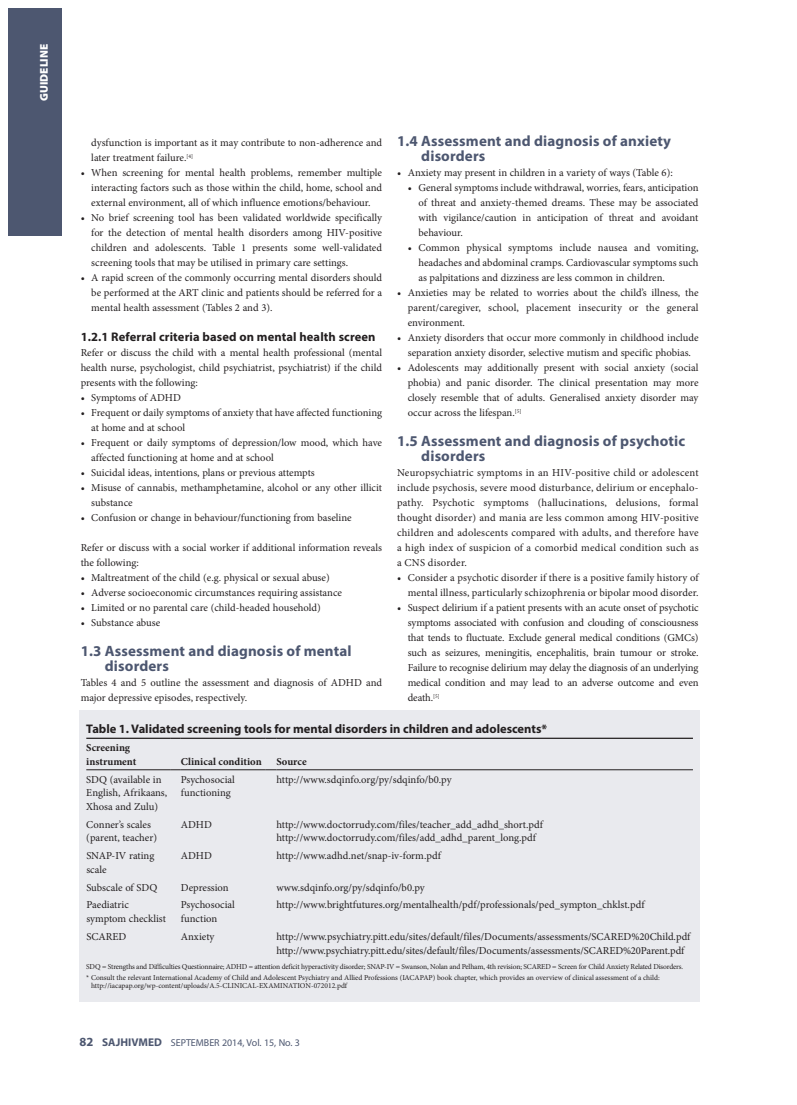
<style>
.page{position:relative;width:797px;height:1105px;background:#fff}
.page>*{position:absolute;margin:0;border:0;box-sizing:border-box;transform-origin:0 0}
.t1{font:700 15px/15px "Myriad Pro";letter-spacing:.01em;color:#4d5770}
.t2{font:700 12.5px "Myriad Pro";color:#231f20}
.t3{font:900 11.25px "Myriad Pro";color:#fff}
.t4{font:10.62px/15px "Minion Pro";color:#231f20}
.t5{font:10.62px/15px "Minion Pro";letter-spacing:.02em;color:#231f20}
.t6{font:700 10.62px/13.8px "Minion Pro";color:#231f20}
.t7{font:10px "Myriad Pro";color:#4d5770}
.t8{font:7.5px/11px "Minion Pro";letter-spacing:-.01em;color:#231f20}
.s1{font-weight:700;font-size:12.5px}
.s2{font-weight:700;font-size:11.25px}
</style>
<div class="page">
<div style="left:9px;top:9px;width:53px;height:227px;background:#4d5770"></div>
<div style="left:79px;top:710px;width:621px;height:291px;background:#e9eaee"></div>
<hr style="left:86px;top:738px;width:84px;height:1px;background:#231f20">
<hr style="left:181px;top:738px;width:85px;height:1px;background:#231f20">
<hr style="left:276px;top:738px;width:417px;height:1px;background:#231f20">
<hr style="left:86px;top:769px;width:84px;height:1px;background:#231f20">
<hr style="left:181px;top:769px;width:85px;height:1px;background:#231f20">
<hr style="left:276px;top:769px;width:417px;height:1px;background:#231f20">
<p class="t3" style="left:38px;top:101px;width:58px;rotate:-90deg">GUIDELINE</p>
<h1 class="t1" style="left:421px;top:133px;width:251px;text-indent:-24px">1.4 Assessment and diagnosis of anxiety disorders</h1>
<p class="t4" style="left:397px;top:165px;width:277px">• Anxiety may present in children in a variety of ways (Table 6):</p>
<p class="t4" style="left:418px;top:180px;width:282px;text-align:justify;text-indent:-11px">• General symptoms include withdrawal, worries, fears, anticipation of threat and anxiety-themed dreams. These may be associated with vigilance/caution in anticipation of threat and avoidant behaviour.</p>
<p class="t4" style="left:418px;top:240px;width:282px;text-align:justify;text-indent:-11px">• Common physical symptoms include nausea and vomiting, headaches and abdominal cramps. Cardiovascular symptoms such as palpitations and dizziness are less common in children.</p>
<p class="t4" style="left:408px;top:285px;width:292px;text-align:justify;text-indent:-11px">• Anxieties may be related to worries about the child’s illness, the parent/caregiver, school, placement insecurity or the general environment.</p>
<p class="t4" style="left:397px;top:330px;width:303px;text-align:center">• Anxiety disorders that occur more commonly in childhood include separation anxiety disorder, selective mutism and specific phobias.</p>
<p class="t4" style="left:408px;top:360px;width:292px;text-align:justify;text-indent:-11px">• Adolescents may additionally present with social anxiety (social phobia) and panic disorder. The clinical presentation may more closely resemble that of adults. Generalised anxiety disorder may occur across the lifespan.<sup>[5]</sup></p>
<h1 class="t1" style="left:421px;top:433px;width:265px;text-indent:-24px">1.5 Assessment and diagnosis of psychotic disorders</h1>
<p class="t5" style="left:397px;top:465px;width:303px">Neuropsychiatric symptoms in an HIV-positive child or adolescent include psychosis, severe mood disturbance, delirium or encephalo&shy;pathy. Psychotic symptoms (hallucinations, delusions, formal thought disorder) and mania are less common among HIV-positive children and adolescents compared with adults, and therefore have a high index of suspicion of a comorbid medical condition such as a CNS disorder.</p>
<p class="t4" style="left:397px;top:570px;width:303px;text-align:right">• Consider a psychotic disorder if there is a positive family history of mental illness, particularly schizophrenia or bipolar mood disorder.</p>
<p class="t4" style="left:408px;top:600px;width:292px;text-align:justify;text-indent:-11px">• Suspect delirium if a patient presents with an acute onset of psychotic symptoms associated with confusion and clouding of consciousness that tends to fluctuate. Exclude general medical conditions (GMCs) such as seizures, meningitis, encephalitis, brain tumour or stroke.<br>Failure to recognise delirium may delay the diagnosis of an underlying medical condition and may lead to an adverse outcome and even death.<sup>[5]</sup></p>
<p class="t2" style="left:86px;top:721px;width:462px">Table 1. Validated screening tools for mental disorders in children and adolescents*</p>
<p class="t6" style="left:86px;top:741px;width:52px">Screening instrument</p>
<p class="t4" style="left:91px;top:135px;width:292px">dysfunction is important as it may contribute to non-adherence and later treatment failure.<sup>[4]</sup></p>
<p class="t4" style="left:91px;top:165px;width:292px;text-align:justify;text-indent:-11px">• When screening for mental health problems, remember multiple interacting factors such as those within the child, home, school and external environment, all of which influence emotions/behaviour.</p>
<p class="t4" style="left:91px;top:210px;width:292px;text-align:justify;text-indent:-11px">• No brief screening tool has been validated worldwide specifically for the detection of mental health disorders among HIV-positive children and adolescents. Table 1 presents some well-validated screening tools that may be utilised in primary care settings.</p>
<p class="t4" style="left:91px;top:270px;width:292px;text-align:justify;text-indent:-11px">• A rapid screen of the commonly occurring mental disorders should be performed at the ART clinic and patients should be referred for a mental health assessment (Tables 2 and 3).</p>
<p class="t2" style="left:81px;top:329px;width:296px">1.2.1 Referral criteria based on mental health screen</p>
<p class="t4" style="left:81px;top:345px;width:303px;text-align:justify">Refer or discuss the child with a mental health professional (mental health nurse, psychologist, child psychiatrist, psychiatrist) if the child presents with the following:</p>
<p class="t4" style="left:81px;top:390px;width:102px">• Symptoms of ADHD</p>
<p class="t4" style="left:91px;top:405px;width:292px;text-indent:-11px">• Frequent or daily symptoms of anxiety that have affected functioning at home and at school</p>
<p class="t4" style="left:91px;top:435px;width:292px;text-indent:-11px">• Frequent or daily symptoms of depression/low mood, which have affected functioning at home and at school</p>
<p class="t4" style="left:81px;top:465px;width:236px">• Suicidal ideas, intentions, plans or previous attempts</p>
<p class="t4" style="left:91px;top:480px;width:292px;text-indent:-11px">• Misuse of cannabis, methamphetamine, alcohol or any other illicit substance</p>
<p class="t4" style="left:81px;top:510px;width:272px">• Confusion or change in behaviour/functioning from baseline</p>
<p class="t4" style="left:81px;top:540px;width:303px">Refer or discuss with a social worker if additional information reveals the following:</p>
<p class="t4" style="left:81px;top:570px;width:251px">• Maltreatment of the child (e.g. physical or sexual abuse)</p>
<p class="t4" style="left:81px;top:585px;width:263px">• Adverse socioeconomic circumstances requiring assistance</p>
<p class="t4" style="left:81px;top:600px;width:242px">• Limited or no parental care (child-headed household)</p>
<p class="t4" style="left:81px;top:615px;width:81px">• Substance abuse</p>
<h1 class="t1" style="left:105px;top:643px;width:248px;text-indent:-24px">1.3 Assessment and diagnosis of mental disorders</h1>
<p class="t4" style="left:81px;top:675px;width:303px">Tables 4 and 5 outline the assessment and diagnosis of ADHD and major depressive episodes, respectively.</p>
<p class="t6" style="left:181px;top:754px;width:82px">Clinical condition</p>
<p class="t6" style="left:276px;top:754px;width:32px">Source</p>
<p class="t4" style="left:86px;top:772px;width:82px;line-height:13.8px">SDQ (available in<br>English, Afrikaans,<br>Xhosa and Zulu)</p>
<p class="t4" style="left:181px;top:772px;width:56px;line-height:13.8px">Psychosocial functioning</p>
<p class="t4" style="left:276px;top:772px;width:177px">http://www.sdqinfo.org/py/sdqinfo/b0.py</p>
<p class="t4" style="left:86px;top:817px;width:72px;line-height:13.8px">Conner’s scales (parent, teacher)</p>
<p class="t4" style="left:181px;top:817px;width:33px">ADHD</p>
<p class="t4" style="left:276px;top:817px;width:268px;line-height:13.8px">http://www.doctorrudy.com/files/teacher_add_adhd_short.pdf http://www.doctorrudy.com/files/add_adhd_parent_long.pdf</p>
<p class="t4" style="left:86px;top:849px;width:69px;line-height:13.8px">SNAP-IV rating scale</p>
<p class="t4" style="left:181px;top:848px;width:33px">ADHD</p>
<p class="t4" style="left:276px;top:848px;width:166px">http://www.adhd.net/snap-iv-form.pdf</p>
<p class="t4" style="left:86px;top:880px;width:72px">Subscale of SDQ</p>
<p class="t4" style="left:181px;top:880px;width:49px">Depression</p>
<p class="t4" style="left:276px;top:880px;width:150px">www.sdqinfo.org/py/sdqinfo/b0.py</p>
<p class="t4" style="left:86px;top:898px;width:81px;line-height:13.8px">Paediatric symptom checklist</p>
<p class="t4" style="left:181px;top:898px;width:56px;line-height:13.8px">Psychosocial function</p>
<p class="t4" style="left:276px;top:897px;width:369px">http://www.brightfutures.org/mentalhealth/pdf/professionals/ped_sympton_chklst.pdf</p>
<p class="t4" style="left:86px;top:929px;width:41px">SCARED</p>
<p class="t4" style="left:181px;top:929px;width:35px">Anxiety</p>
<p class="t4" style="left:276px;top:930px;width:415px;line-height:13.8px">http://www.psychiatry.pitt.edu/sites/default/files/Documents/assessments/SCARED%20Child.pdf http://www.psychiatry.pitt.edu/sites/default/files/Documents/assessments/SCARED%20Parent.pdf</p>
<p class="t8" style="left:86px;top:961px;width:598px">SDQ = Strengths and Difficulties Questionnaire; ADHD = attention deficit hyperactivity disorder; SNAP-IV = Swanson, Nolan and Pelham, 4th revision; SCARED = Screen for Child Anxiety Related Disorders. * Consult the relevant International Academy of Child and Adolescent Psychiatry and Allied Professions (IACAPAP) book chapter, which provides an overview of clinical assessment of a child:</p>
<p class="t8" style="left:91px;top:980px;width:258px">http://iacapap.org/wp-content/uploads/A.5-CLINICAL-EXAMINATION-072012.pdf</p>
<p class="t7" style="left:79px;top:1036px;width:222px"><span class="s1">82</span> <span class="s2">SAJHIVMED</span> SEPTEMBER 2014, Vol. 15, No. 3</p>
</div>
